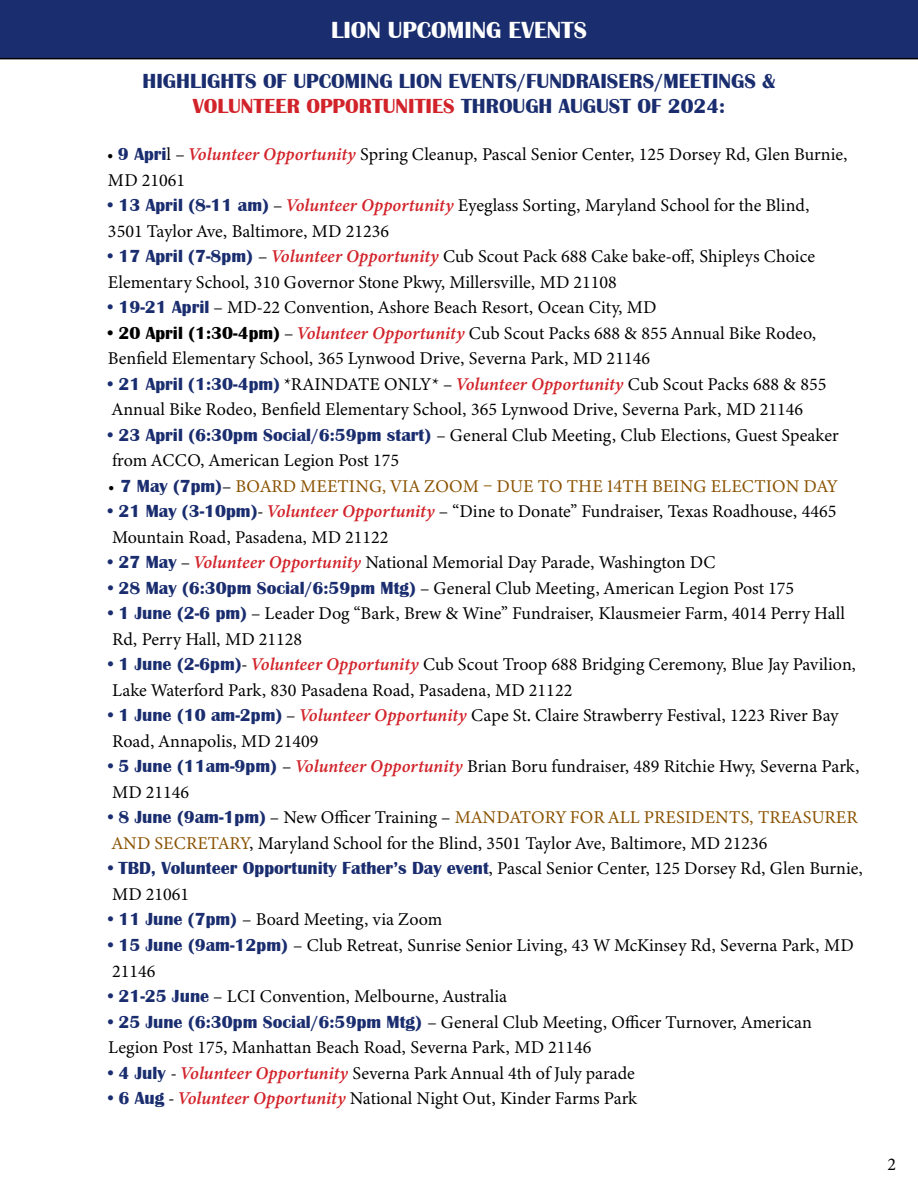
<style>
.page{position:relative;width:918px;height:1188px;background:#fff}
.page>*{position:absolute;margin:0;border:0;box-sizing:border-box;transform-origin:0 0}
.t1{font:700 24px "Britannic";color:#fff}
.t2{font:700 21px/25.2px "Britannic";color:#1a2d6f;text-align:center}
.t3{font:18px/25.5px "Minion Variable Concept";color:#000}
.t4{font:18px "Minion Variable Concept";letter-spacing:.005em;color:#8a5200}
.t5{font:18px "Minion Pro";color:#000}
.s1{color:#d2232a}
.s2{font-family:"Britannic";font-weight:700;color:#1a2d6f}
.s3{font-style:italic;color:#d2232a}
.s4{font-family:"Britannic";font-weight:700}
.s5{color:#000}
.s6{color:#8a5200}
</style>
<div class="page">
<div style="left:0;top:0;width:918px;height:59px;background:#1a2d6f"></div>
<h1 class="t1" style="left:331px;top:16px;width:257px">LION UPCOMING EVENTS</h1>
<p class="t2" style="left:143px;top:69px;width:634px">HIGHLIGHTS OF UPCOMING LION EVENTS/FUNDRAISERS/MEETINGS &amp;<br><span class="s1">VOLUNTEER OPPORTUNITIES</span> THROUGH AUGUST OF 2024:</p>
<p class="t3" style="left:107px;top:142px;width:742px">• <span class="s2">9 Apri</span>l – <span class="s3">Volunteer Opportunity</span> Spring Cleanup, Pascal Senior Center, 125 Dorsey Rd, Glen Burnie,<br>MD 21061</p>
<p class="t3" style="left:108px;top:193px;width:703px"><span class="s2">• 13 April (8-11 am)</span> – <span class="s3">Volunteer Opportunity</span> Eyeglass Sorting, Maryland School for the Blind,<br>3501 Taylor Ave, Baltimore, MD 21236</p>
<p class="t3" style="left:108px;top:244px;width:709px"><span class="s2">• 17 April (7-8pm)</span> – <span class="s3">Volunteer Opportunity</span> Cub Scout Pack 688 Cake bake-off, Shipleys Choice<br>Elementary School, 310 Governor Stone Pkwy, Millersville, MD 21108</p>
<p class="t3" style="left:108px;top:295px;width:550px"><span class="s2">• 19-21 April</span> – MD-22 Convention, Ashore Beach Resort, Ocean City, MD</p>
<p class="t3" style="left:108px;top:320px;width:710px"><span class="s4">• 20 April (1:30-4pm)</span> – <span class="s3">Volunteer Opportunity</span> Cub Scout Packs 688 &amp; 855 Annual Bike Rodeo,<br>Benfield Elementary School, 365 Lynwood Drive, Severna Park, MD 21146</p>
<p class="t3" style="left:108px;top:371px;width:720px"><span class="s2">• 21 April (1:30-4pm)</span> *RAINDATE ONLY* – <span class="s3">Volunteer Opportunity</span> Cub Scout Packs 688 &amp; 855<br>Annual Bike Rodeo, Benfield Elementary School, 365 Lynwood Drive, Severna Park, MD 21146</p>
<p class="t3" style="left:108px;top:422px;width:732px"><span class="s2">• 23 April (6:30pm Social/6:59pm start)</span> – General Club Meeting, Club Elections, Guest Speaker from ACCO, American Legion Post 175</p>
<p class="t4" style="left:108px;top:474px;width:731px"><span class="s5">•</span> <span class="s2">7 May (7pm)</span><span class="s5">–</span> BOARD MEETING, VIA ZOOM – DUE TO THE 14TH BEING ELECTION DAY</p>
<p class="t3" style="left:108px;top:499px;width:730px"><span class="s2">• 21 May (3-10pm)</span>- <span class="s3">Volunteer Opportunity</span> – “Dine to Donate” Fundraiser, Texas Roadhouse, 4465<br>Mountain Road, Pasadena, MD 21122</p>
<p class="t3" style="left:108px;top:550px;width:609px"><span class="s2">• 27 May</span> – <span class="s3">Volunteer Opportunity</span> National Memorial Day Parade, Washington DC</p>
<p class="t3" style="left:108px;top:575px;width:688px"><span class="s2">• 28 May (6:30pm Social/6:59pm Mtg)</span> – General Club Meeting, American Legion Post 175</p>
<p class="t3" style="left:108px;top:601px;width:739px"><span class="s2">• 1 June (2-6 pm)</span> – Leader Dog “Bark, Brew &amp; Wine” Fundraiser, Klausmeier Farm, 4014 Perry Hall<br>Rd, Perry Hall, MD 21128</p>
<p class="t3" style="left:108px;top:652px;width:749px"><span class="s2">• 1 June (2-6pm)</span>- <span class="s3">Volunteer Opportunity</span> Cub Scout Troop 688 Bridging Ceremony, Blue Jay Pavilion,<br>Lake Waterford Park, 830 Pasadena Road, Pasadena, MD 21122</p>
<p class="t3" style="left:108px;top:703px;width:732px"><span class="s2">• 1 June (10 am-2pm)</span> – <span class="s3">Volunteer Opportunity</span> Cape St. Claire Strawberry Festival, 1223 River Bay<br>Road, Annapolis, MD 21409</p>
<p class="t3" style="left:108px;top:754px;width:753px"><span class="s2">• 5 June (11am-9pm)</span> – <span class="s3">Volunteer Opportunity</span> Brian Boru fundraiser, 489 Ritchie Hwy, Severna Park,<br>MD 21146</p>
<p class="t3" style="left:108px;top:805px;width:751px"><span class="s2">• 8 June (9am-1pm)</span> – New Officer Training – <span class="s6">MANDATORY FOR ALL PRESIDENTS, TREASURER<br>AND SECRETARY</span>, Maryland School for the Blind, 3501 Taylor Ave, Baltimore, MD 21236</p>
<p class="t3" style="left:108px;top:856px;width:756px"><span class="s2">• TBD, Volunteer Opportunity Father’s Day event</span>, Pascal Senior Center, 125 Dorsey Rd, Glen Burnie,<br>MD 21061</p>
<p class="t3" style="left:108px;top:907px;width:336px"><span class="s2">• 11 June (7pm)</span> – Board Meeting, via Zoom</p>
<p class="t3" style="left:108px;top:932px;width:747px"><span class="s2">• 15 June (9am-12pm)</span> – Club Retreat, Sunrise Senior Living, 43 W McKinsey Rd, Severna Park, MD<br>21146</p>
<p class="t3" style="left:108px;top:983px;width:401px"><span class="s2">• 21-25 June</span> – LCI Convention, Melbourne, Australia</p>
<p class="t3" style="left:108px;top:1009px;width:705px"><span class="s2">• 25 June (6:30pm Social/6:59pm Mtg)</span> – General Club Meeting, Officer Turnover, American<br>Legion Post 175, Manhattan Beach Road, Severna Park, MD 21146</p>
<p class="t3" style="left:108px;top:1060px;width:528px"><span class="s2">• 4 July</span> - <span class="s3">Volunteer Opportunity</span> Severna Park Annual 4th of July parade</p>
<p class="t3" style="left:108px;top:1085px;width:530px"><span class="s2">• 6 Aug</span> - <span class="s3">Volunteer Opportunity</span> National Night Out, Kinder Farms Park</p>
<p class="t5" style="left:887px;top:1153px;width:10px">2</p>
</div>
